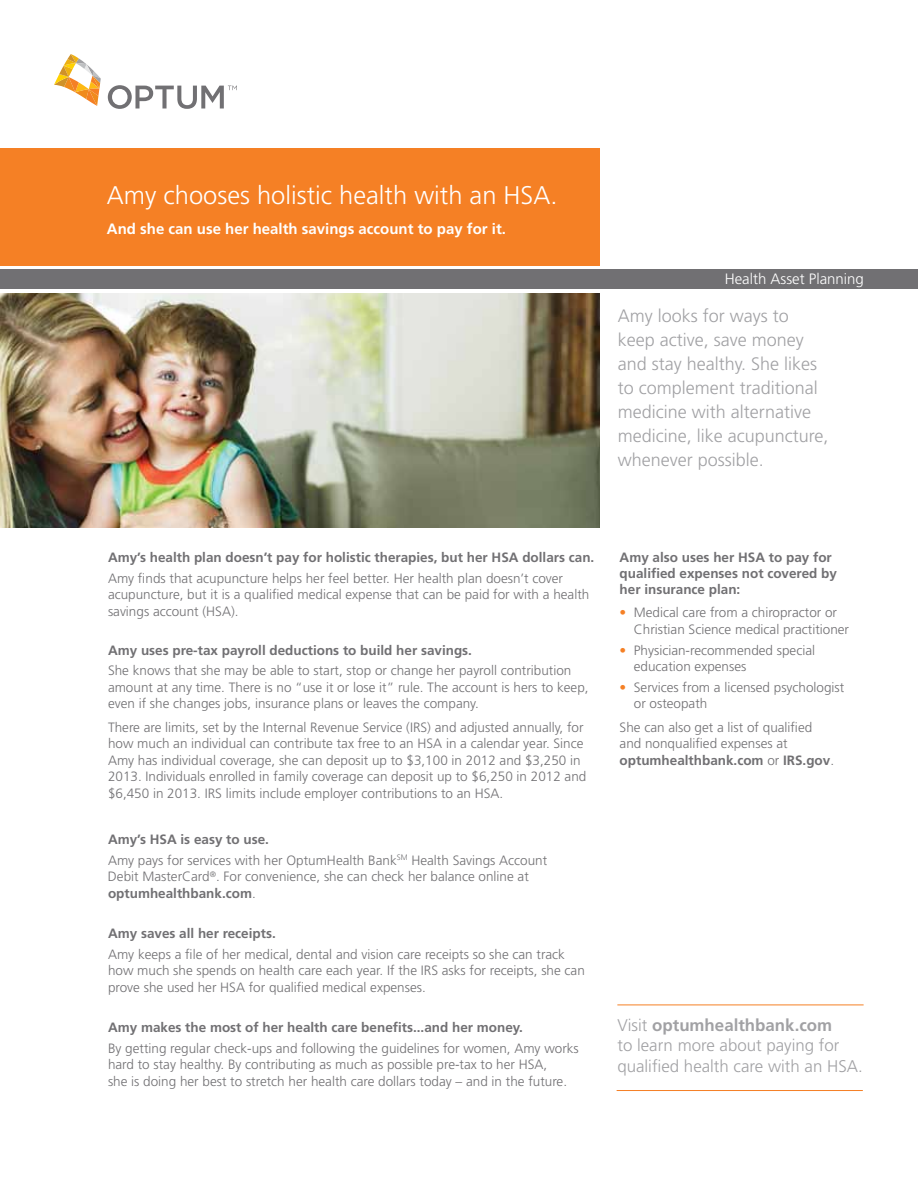
<style>
.page{position:relative;width:918px;height:1188px;background:#fff}
.page>*{position:absolute;margin:0;border:0;box-sizing:border-box;transform-origin:0 0}
.t1{font:300 25.5px "Frutiger LT Std";color:#fff}
.t2{font:300 18px/24px "Frutiger LT Std";color:#a1a1a4}
.t3{font:300 16.8px/20.2px "Frutiger LT Std";color:#a1a1a4}
.t4{font:700 15px "Frutiger LT Std";color:#fff}
.t5{font:300 15px "Frutiger LT Std";color:#fff}
.t6{font:300 13.5px/16.5px "Frutiger LT Std";color:#717073}
.t7{font:700 13.5px/16.2px "Frutiger LT Std";color:#717073}
.s1{font-weight:700}
.s2{color:#f58025}
</style>
<div class="page">
<div style="left:0;top:148px;width:600px;height:118px;background:#f58025"></div>
<img style="left:0;top:293px;width:600px;height:234px">
<hr style="left:617px;top:1005px;width:247px;height:1px;background:#f58025">
<hr style="left:617px;top:1090px;width:246px;height:1px;background:#f58025">
<div style="left:0;top:269px;width:918px;height:20px;background:#717073"></div>
<svg style="left:54px;top:54px;width:47px;height:52px"></svg>
<svg style="left:108px;top:85px;width:129px;height:24px"></svg>
<h1 class="t1" style="left:107px;top:181px;width:452px">Amy chooses holistic health with an HSA.</h1>
<p class="t4" style="left:107px;top:220px;width:401px">And she can use her health savings account to pay for it.</p>
<p class="t5" style="left:725px;top:271px;width:141px">Health Asset Planning</p>
<h2 class="t2" style="left:618px;top:304px;width:212px">Amy looks for ways to keep active, save money and stay healthy. She likes to complement traditional medicine with alternative medicine, like acupuncture, whenever possible.</h2>
<p class="t7" style="left:108px;top:549px;width:488px">Amy’s health plan doesn’t pay for holistic therapies, but her HSA dollars can.</p>
<p class="t6" style="left:108px;top:570px;width:483px">Amy finds that acupuncture helps her feel better. Her health plan doesn’t cover acupuncture, but it is a qualified medical expense that can be paid for with a health savings account (HSA).</p>
<p class="t7" style="left:108px;top:642px;width:366px">Amy uses pre-tax payroll deductions to build her savings.</p>
<p class="t6" style="left:108px;top:663px;width:482px">She knows that she may be able to start, stop or change her payroll contribution amount at any time. There is no “use it or lose it” rule. The account is hers to keep, even if she changes jobs, insurance plans or leaves the company.</p>
<p class="t6" style="left:108px;top:719px;width:480px">There are limits, set by the Internal Revenue Service (IRS) and adjusted annually, for how much an individual can contribute tax free to an HSA in a calendar year. Since Amy has individual coverage, she can deposit up to $3,100 in 2012 and $3,250 in 2013. Individuals enrolled in family coverage can deposit up to $6,250 in 2012 and $6,450 in 2013. IRS limits include employer contributions to an HSA.</p>
<p class="t6" style="left:108px;top:829px;width:441px;line-height:20.9px"><span class="s1">Amy’s HSA is easy to use.<br></span>Amy pays for services with her OptumHealth Bank<sup>SM</sup> Health Savings Account</p>
<p class="t6" style="left:108px;top:869px;width:422px">Debit MasterCard<sup>®</sup>. For convenience, she can check her balance online at <span class="s1">optumhealthbank.com</span>.</p>
<p class="t7" style="left:108px;top:925px;width:169px">Amy saves all her receipts.</p>
<p class="t6" style="left:108px;top:946px;width:478px">Amy keeps a file of her medical, dental and vision care receipts so she can track how much she spends on health care each year. If the IRS asks for receipts, she can prove she used her HSA for qualified medical expenses.</p>
<p class="t7" style="left:108px;top:1019px;width:416px">Amy makes the most of her health care benefits...and her money.</p>
<p class="t6" style="left:108px;top:1040px;width:472px">By getting regular check-ups and following the guidelines for women, Amy works hard to stay healthy. By contributing as much as possible pre-tax to her HSA,<br>she is doing her best to stretch her health care dollars today – and in the future.</p>
<p class="t7" style="left:620px;top:549px;width:219px">Amy also uses her HSA to pay for qualified expenses not covered by her insurance plan:</p>
<p class="t6" style="left:634px;top:605px;width:217px;text-indent:-14px"><span class="s2">•</span> Medical care from a chiropractor or<br>Christian Science medical practitioner</p>
<p class="t6" style="left:634px;top:642px;width:183px;text-indent:-14px"><span class="s2">•</span> Physician-recommended special education expenses</p>
<p class="t6" style="left:634px;top:679px;width:212px;text-indent:-14px"><span class="s2">•</span> Services from a licensed psychologist or osteopath</p>
<p class="t6" style="left:620px;top:719px;width:216px">She can also get a list of qualified and nonqualified expenses at <span class="s1">optumhealthbank.com</span> or <span class="s1">IRS.gov</span>.</p>
<p class="t3" style="left:617px;top:1016px;width:247px">Visit <span class="s1">optumhealthbank.com<br></span>to learn more about paying for qualified health care with an HSA.</p>
</div>
